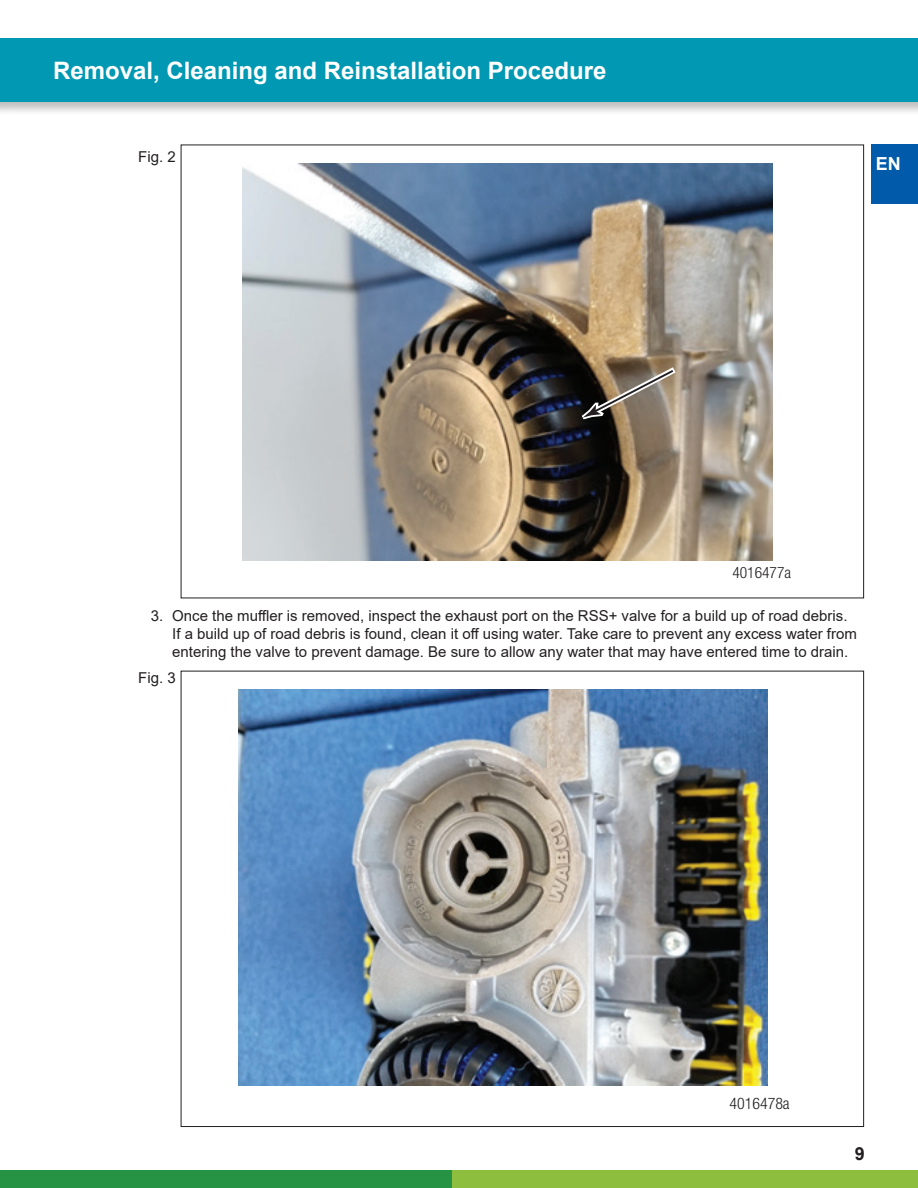
<style>
.page{position:relative;width:918px;height:1188px;background:#fff}
.page>*{position:absolute;margin:0;border:0;box-sizing:border-box;transform-origin:0 0}
.t1{font:700 24px "Arial";color:#fff}
.t2{font:700 18px "Arial";color:#fff}
.t3{font:700 18px "Arial";color:#231f20}
.t4{font:300 condensed 15.9px "Helvetica Neue LT Std";color:#231f20}
.t5{font:300 condensed 15.6px "Helvetica Neue LT Std";color:#231f20}
.t6{font:15px/18px "Arial";color:#231f20}
</style>
<div class="page">
<div style="left:0;top:1170px;width:452px;height:18px;background:#269243"></div>
<div style="left:452px;top:1170px;width:466px;height:18px;background:#8dbe3e"></div>
<div style="left:0;top:36px;width:918px;height:80px;background:#231f20;opacity:.3"></div>
<div style="left:0;top:38px;width:918px;height:64px;background:#0098b2"></div>
<div style="left:871px;top:145px;width:47px;height:59px;background:#015aaa"></div>
<img style="left:242px;top:163px;width:531px;height:398px">
<img style="left:238px;top:689px;width:529px;height:396px">
<h1 class="t1" style="left:53px;top:53px;width:555px">Removal, Cleaning and Reinstallation Procedure</h1>
<p class="t6" style="left:138px;top:148px;width:39px">Fig. 2</p>
<p class="t2" style="left:876px;top:151px;width:27px">EN</p>
<p class="t5" style="left:732px;top:563px;width:60px">4016477a</p>
<p class="t6" style="left:172px;top:606px;width:686px;text-indent:-21px">3. Once the muffler is removed, inspect the exhaust port on the RSS+ valve for a build up of road debris.<br>If a build up of road debris is found, clean it off using water. Take care to prevent any excess water from entering the valve to prevent damage. Be sure to allow any water that may have entered time to drain.</p>
<p class="t6" style="left:138px;top:669px;width:39px">Fig. 3</p>
<p class="t4" style="left:730px;top:1094px;width:62px">4016478a</p>
<p class="t3" style="left:855px;top:1141px;width:12px">9</p>
</div>
